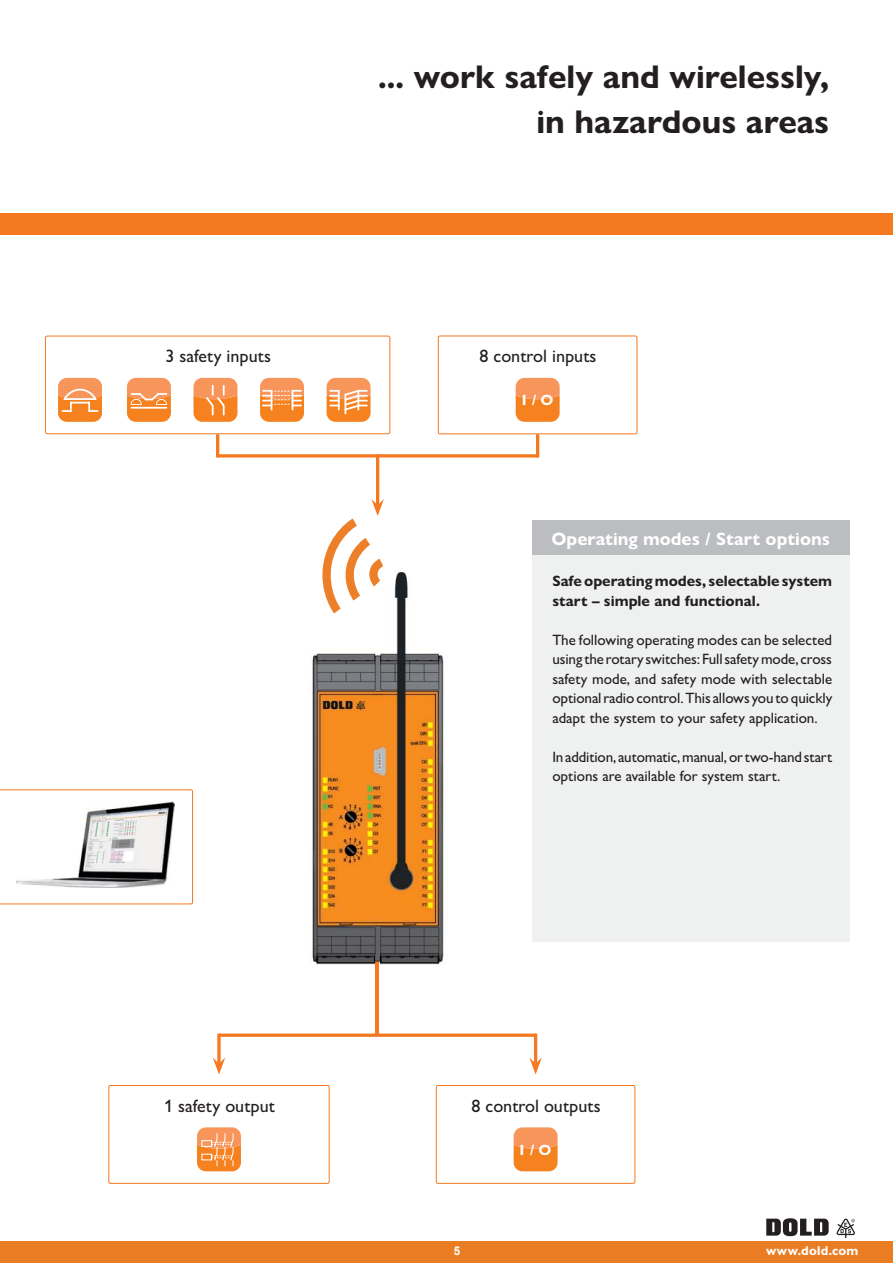
<style>
.page{position:relative;width:893px;height:1263px;background:#fff}
.page>*{position:absolute;margin:0;border:0;box-sizing:border-box;transform-origin:0 0}
.t1{font:700 33px/45px "Gill Sans Nova";color:#231f20;text-align:right}
.t2{font:500 18px "Gill Sans Nova";color:#231f20}
.t3{font:700 18px "Gill Sans Nova";color:#fff}
.t4{font:500 15px/19.5px "Gill Sans Nova";color:#231f20;text-align:justify}
.t5{font:700 15px/19.5px "Gill Sans Nova";color:#231f20}
.t6{font:700 14.85px "Gill Sans Std";color:#fff}
.t7{font:700 12.75px "Gill Sans Nova";letter-spacing:.015em;color:#fff}
.t8{font:700 12px "Arial";color:#fff}
</style>
<div class="page">
<div style="left:0;top:1242px;width:893px;height:21px;background:#ea7d24"></div>
<svg style="left:766px;top:1218px;width:62px;height:18px"></svg>
<svg style="left:836px;top:1219px;width:19px;height:19px"></svg>
<div style="left:0;top:213px;width:893px;height:22px;background:#f47920"></div>
<svg style="left:219px;top:454px;width:317px;height:4px"></svg>
<hr style="left:219px;top:1034px;width:317px;height:3px;background:#f47920">
<svg style="left:217px;top:1034px;width:4px;height:23px"></svg>
<svg style="left:213px;top:1057px;width:12px;height:18px"></svg>
<hr style="left:536px;top:434px;width:3px;height:24px;background:#f47920">
<hr style="left:534px;top:1034px;width:3px;height:30px;background:#f47920">
<svg style="left:529px;top:1057px;width:13px;height:18px"></svg>
<hr style="left:216px;top:434px;width:3px;height:24px;background:#f47920">
<hr style="left:376px;top:956px;width:3px;height:79px;background:#f47920">
<hr style="left:376px;top:454px;width:3px;height:51px;background:#f47920">
<img style="left:312px;top:568px;width:135px;height:406px">
<img style="left:376px;top:956px;width:3px;height:18px">
<svg style="left:323px;top:499px;width:68px;height:122px"></svg>
<div style="left:532px;top:520px;width:318px;height:36px;background:#bbbdc0"></div>
<div style="left:532px;top:555px;width:318px;height:387px;background:#eff0f0"></div>
<div style="left:45px;top:336px;width:345px;height:98px;border:1px solid #f47920;border-radius:2px"></div>
<svg style="left:260px;top:378px;width:44px;height:44px;background:#f79d59"></svg>
<svg style="left:58px;top:378px;width:44px;height:44px;background:#f79c58"></svg>
<svg style="left:127px;top:378px;width:44px;height:44px;background:#f79a55"></svg>
<svg style="left:193px;top:378px;width:44px;height:44px;background:#f6964e"></svg>
<svg style="left:327px;top:378px;width:43px;height:44px;background:#f7a05f"></svg>
<hr style="left:344px;top:394px;width:2px;height:20px;background:#fff">
<div style="left:438px;top:336px;width:199px;height:98px;border:1px solid #f47920;border-radius:2px"></div>
<svg style="left:0;top:789px;width:193px;height:115px"></svg>
<img style="left:17px;top:802px;width:157px;height:86px">
<div style="left:436px;top:1085px;width:199px;height:99px;border:1px solid #f47920;border-radius:2px"></div>
<svg style="left:514px;top:1127px;width:43px;height:44px;background:#f68f42"></svg>
<div style="left:108px;top:1085px;width:221px;height:99px;border:1px solid #f47920;border-radius:2px"></div>
<svg style="left:197px;top:1127px;width:44px;height:44px;background:#f79c58"></svg>
<svg style="left:516px;top:378px;width:44px;height:44px;background:#f69043"></svg>
<h1 class="t1" style="left:378px;top:58px;width:452px">... work safely and wirelessly, in hazardous areas</h1>
<p class="t2" style="left:165px;top:350px;width:107px">3 safety inputs</p>
<p class="t2" style="left:479px;top:350px;width:118px">8 control inputs</p>
<p class="t6" style="left:522px;top:391px;width:33px">I / O</p>
<p class="t3" style="left:551px;top:532px;width:280px">Operating modes / Start options</p>
<p class="t5" style="left:552px;top:573px;width:281px">Safe operating modes, selectable system start – simple and functional.</p>
<p class="t4" style="left:552px;top:631px;width:281px">The following operating modes can be selected using the rotary switches: Full safety mode, cross safety mode, and safety mode with selectable optional radio control. This allows you to quickly adapt the system to your safety application.</p>
<p class="t4" style="left:552px;top:748px;width:281px">In addition, automatic, manual, or two-hand start options are available for system start.</p>
<p class="t2" style="left:164px;top:1100px;width:112px">1 safety output</p>
<p class="t2" style="left:471px;top:1100px;width:131px">8 control outputs</p>
<p class="t6" style="left:520px;top:1141px;width:33px">I / O</p>
<p class="t8" style="left:454px;top:1244px;width:8px">5</p>
<p class="t7" style="left:766px;top:1246px;width:94px">www.dold.com</p>
</div>
